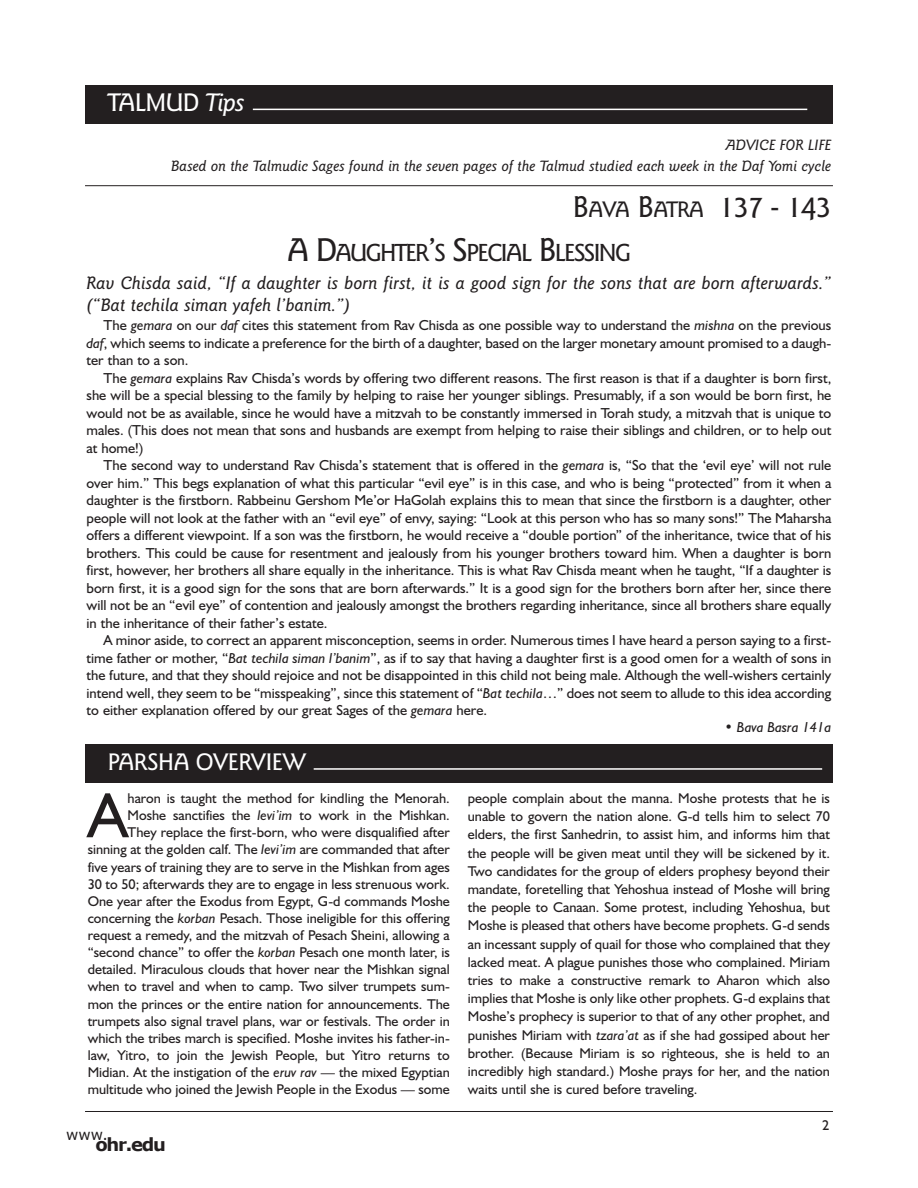
<style>
.page{position:relative;width:918px;height:1188px;background:#fff}
.page>*{position:absolute;margin:0;border:0;box-sizing:border-box;transform-origin:0 0}
.t1{font:64.35px "Humanist 521 BT";color:#231f20}
.t2{font:500 30px "Goudy Sans IT Cby BT";letter-spacing:-.055em;color:#231f20}
.t3{font:500 25.5px "Goudy Sans IT Cby BT";letter-spacing:-.04em;color:#fff}
.t4{font:500 24.75px "Goudy Sans IT Cby BT";letter-spacing:-.07em;color:#231f20}
.t5{font:500 24px "Goudy Sans IT Cby BT";letter-spacing:-.025em;color:#fff}
.t6{font:italic 500 18px/21.6px "Goudy Sans IT Cby BT";color:#231f20}
.t7{font:700 18px "Verdana";letter-spacing:-.07em;color:#231f20}
.t8{font:italic 500 15px/21px "Goudy Sans IT Cby BT";color:#231f20;text-align:right}
.t9{font:15px "Verdana";color:#231f20}
.t10{font:14.55px/17.4px "Humanist 521 BT";color:#231f20;text-align:justify}
.t11{font:italic 14.55px "Humanist 521 BT";color:#231f20}
.t12{font:14.25px/17.1px "Humanist 521 BT";color:#231f20;text-align:right}
.s1{font-style:italic}
.s2{font-size:22.5px}
.s3{font-size:33px}
</style>
<div class="page">
<hr style="left:85px;top:1111px;width:748px;height:1px;background:#231f20">
<div style="left:85px;top:85px;width:748px;height:38px;background:#231f20"></div>
<hr style="left:253px;top:109px;width:554px;height:1px;background:#fff">
<div style="left:85px;top:744px;width:748px;height:38px;background:#231f20"></div>
<hr style="left:314px;top:768px;width:508px;height:2px;background:#fff">
<hr style="left:85px;top:185px;width:748px;height:1px;background:#231f20">
<h3 class="t3" style="left:108px;top:87px;width:139px">TALMUD <span class="s1">Tips</span></h3>
<p class="t8" style="left:171px;top:134px;width:662px">ADVICE FOR LIFE<br>Based on the Talmudic Sages found in the seven pages of the Talmud studied each week in the Daf Yomi cycle</p>
<h2 class="t2" style="left:573px;top:189px;width:260px">B<span class="s2">AVA</span> B<span class="s2">ATRA</span> 137 - 143</h2>
<h3 class="t4" style="left:287px;top:238px;width:346px"><span class="s3">A D</span>AUGHTER<span class="s3">’</span>S <span class="s3">S</span>PECIAL <span class="s3">B</span>LESSING</h3>
<p class="t6" style="left:87px;top:272px;width:746px">Rav Chisda said, “If a daughter is born first, it is a good sign for the sons that are born afterwards.” (“Bat techila siman yafeh l’banim.”)</p>
<p class="t10" style="left:87px;top:317px;width:746px;text-indent:17px">The <span class="s1">gemara</span> on our <span class="s1">daf</span> cites this statement from Rav chisda as one possible way to understand the <span class="s1">mishna</span> on the previous <span class="s1">daf</span>, which seems to indicate a preference for the birth of a daughter, based on the larger monetary amount promised to a daugh&shy;ter than to a son.</p>
<p class="t10" style="left:87px;top:369px;width:746px;text-indent:17px">The <span class="s1">gemara</span> explains Rav chisda’s words by offering two different reasons. The first reason is that if a daughter is born first, she will be a special blessing to the family by helping to raise her younger siblings. Presumably, if a son would be born first, he would not be as available, since he would have a mitzvah to be constantly immersed in Torah study, a mitzvah that is unique to males. (This does not mean that sons and husbands are exempt from helping to raise their siblings and children, or to help out at home!)</p>
<p class="t10" style="left:87px;top:457px;width:747px;text-indent:17px">The second way to understand Rav chisda’s statement that is offered in the <span class="s1">gemara</span> is, “so that the ‘evil eye’ will not rule over him.” This begs explanation of what this particular “evil eye” is in this case, and who is being “protected” from it when a daughter is the firstborn. Rabbeinu Gershom Me’or haGolah explains this to mean that since the firstborn is a daughter, other people will not look at the father with an “evil eye” of envy, saying: “look at this person who has so many sons!” The Maharsha offers a different viewpoint. if a son was the firstborn, he would receive a “double portion” of the inheritance, twice that of his brothers. This could be cause for resentment and jealously from his younger brothers toward him. When a daughter is born first, however, her brothers all share equally in the inheritance. This is what Rav chisda meant when he taught, “if a daughter is born first, it is a good sign for the sons that are born afterwards.” it is a good sign for the brothers born after her, since there will not be an “evil eye” of contention and jealously amongst the brothers regarding inheritance, since all brothers share equally in the inheritance of their father’s estate.</p>
<p class="t10" style="left:87px;top:631px;width:747px;text-indent:17px">a minor aside, to correct an apparent misconception, seems in order. numerous times i have heard a person saying to a first&shy;time father or mother, “<span class="s1">Bat techila siman l’banim</span>”, as if to say that having a daughter first is a good omen for a wealth of sons in the future, and that they should rejoice and not be disappointed in this child not being male. although the well-wishers certainly intend well, they seem to be “misspeaking”, since this statement of “<span class="s1">Bat techila</span>…” does not seem to allude to this idea according to either explanation offered by our great sages of the <span class="s1">gemara</span> here.</p>
<p class="t11" style="left:724px;top:719px;width:109px">• Bava Basra 141a</p>
<h3 class="t5" style="left:108px;top:747px;width:200px">PARSHA OVERVIEW</h3>
<h1 class="t1" style="left:88px;top:777px;width:42px">a</h1>
<p class="t12" style="left:88px;top:790px;width:364px">haron is taught the method for kindling the Menorah.<br>Moshe sanctifies the <span class="s1">levi’im</span> to work in the Mishkan.<br>They replace the first-born, who were disqualified after sinning at the golden calf. The <span class="s1">levi’im</span> are commanded that after five years of training they are to serve in the Mishkan from ages 30 to 50; afterwards they are to engage in less strenuous work. one year after the exodus from egypt, G-d commands Moshe concerning the <span class="s1">korban</span> Pesach. Those ineligible for this offering request a remedy, and the mitzvah of Pesach sheini, allowing a “second chance” to offer the <span class="s1">korban</span> Pesach one month later, is detailed. Miraculous clouds that hover near the Mishkan signal when to travel and when to camp. Two silver trumpets sum&shy;mon the princes or the entire nation for announcements. The trumpets also signal travel plans, war or festivals. The order in which the tribes march is specified. Moshe invites his father-in&shy;law, yitro, to join the Jewish People, but yitro returns to Midian. at the instigation of the <span class="s1">eruv rav</span> — the mixed egyptian multitude who joined the Jewish People in the exodus — some</p>
<p class="t12" style="left:468px;top:789px;width:364px;line-height:18.1px;text-align:justify">people complain about the manna. Moshe protests that he is unable to govern the nation alone. G-d tells him to select 70 elders, the first sanhedrin, to assist him, and informs him that the people will be given meat until they will be sickened by it.<br>Two candidates for the group of elders prophesy beyond their mandate, foretelling that yehoshua instead of Moshe will bring the people to canaan. some protest, including yehoshua, but Moshe is pleased that others have become prophets. G-d sends an incessant supply of quail for those who complained that they lacked meat. a plague punishes those who complained. Miriam tries to make a constructive remark to aharon which also implies that Moshe is only like other prophets. G-d explains that Moshe’s prophecy is superior to that of any other prophet, and punishes Miriam with <span class="s1">tzara’at</span> as if she had gossiped about her brother. (because Miriam is so righteous, she is held to an incredibly high standard.) Moshe prays for her, and the nation waits until she is cured before traveling.</p>
<p class="t9" style="left:66px;top:1125px;width:43px">www.</p>
<p class="t7" style="left:96px;top:1133px;width:72px">ohr.edu</p>
<p class="t12" style="left:822px;top:1116px;width:9px">2</p>
</div>
